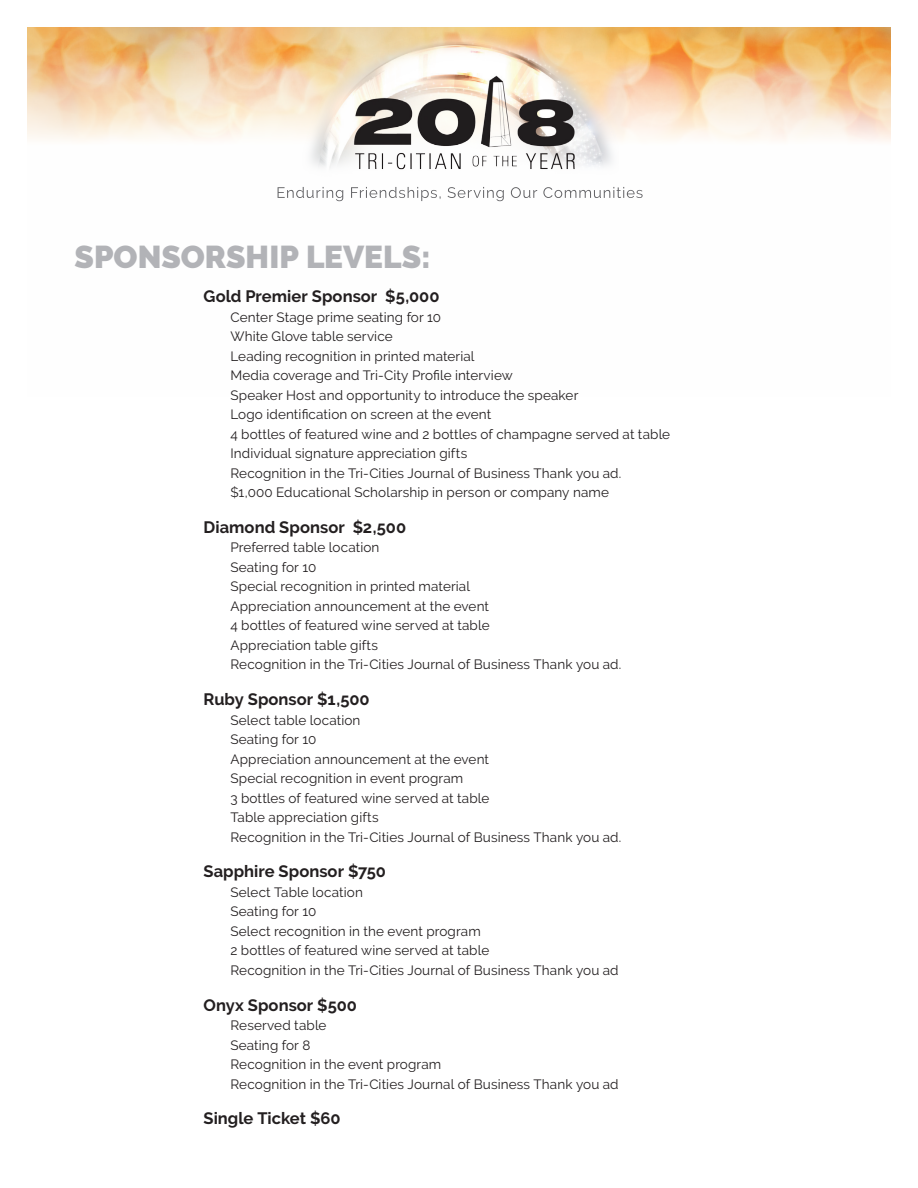
<style>
.page{position:relative;width:918px;height:1188px;background:#fff}
.page>*{position:absolute;margin:0;border:0;box-sizing:border-box;transform-origin:0 0}
.t1{font:900 31.5px "Raleway";letter-spacing:.005em;color:#b2b3b7}
.t2{font:700 16.5px "Raleway";color:#231f20}
.t3{font:13.5px/19.5px "Raleway";letter-spacing:.01em;color:#231f20}
</style>
<div class="page">
<img style="left:27px;top:27px;width:864px;height:175px">
<img style="left:301px;top:27px;width:318px;height:160px">
<svg style="left:278px;top:187px;width:365px;height:14px"></svg>
<p class="t1" style="left:75px;top:238px;width:358px">SPONSORSHIP LEVELS:</p>
<p class="t2" style="left:203px;top:287px;width:238px">Gold Premier Sponsor $5,000</p>
<p class="t3" style="left:230px;top:307px;width:441px">Center Stage prime seating for 10<br>White Glove table service<br>Leading recognition in printed material<br>Media coverage and Tri-City Profile interview<br>Speaker Host and opportunity to introduce the speaker<br>Logo identification on screen at the event<br>4 bottles of featured wine and 2 bottles of champagne served at table Individual signature appreciation gifts<br>Recognition in the Tri-Cities Journal of Business Thank you ad.<br>$1,000 Educational Scholarship in person or company name</p>
<p class="t2" style="left:203px;top:518px;width:204px">Diamond Sponsor $2,500</p>
<p class="t3" style="left:230px;top:538px;width:393px">Preferred table location<br>Seating for 10<br>Special recognition in printed material<br>Appreciation announcement at the event<br>4 bottles of featured wine served at table<br>Appreciation table gifts<br>Recognition in the Tri-Cities Journal of Business Thank you ad.</p>
<p class="t2" style="left:203px;top:690px;width:168px">Ruby Sponsor $1,500</p>
<p class="t3" style="left:230px;top:710px;width:393px">Select table location<br>Seating for 10<br>Appreciation announcement at the event<br>Special recognition in event program<br>3 bottles of featured wine served at table<br>Table appreciation gifts<br>Recognition in the Tri-Cities Journal of Business Thank you ad.</p>
<p class="t2" style="left:203px;top:862px;width:184px">Sapphire Sponsor $750</p>
<p class="t3" style="left:230px;top:882px;width:390px">Select Table location<br>Seating for 10<br>Select recognition in the event program<br>2 bottles of featured wine served at table<br>Recognition in the Tri-Cities Journal of Business Thank you ad</p>
<p class="t2" style="left:203px;top:995px;width:155px">Onyx Sponsor $500</p>
<p class="t3" style="left:230px;top:1016px;width:390px">Reserved table<br>Seating for 8<br>Recognition in the event program<br>Recognition in the Tri-Cities Journal of Business Thank you ad</p>
<p class="t2" style="left:203px;top:1109px;width:139px">Single Ticket $60</p>
</div>
